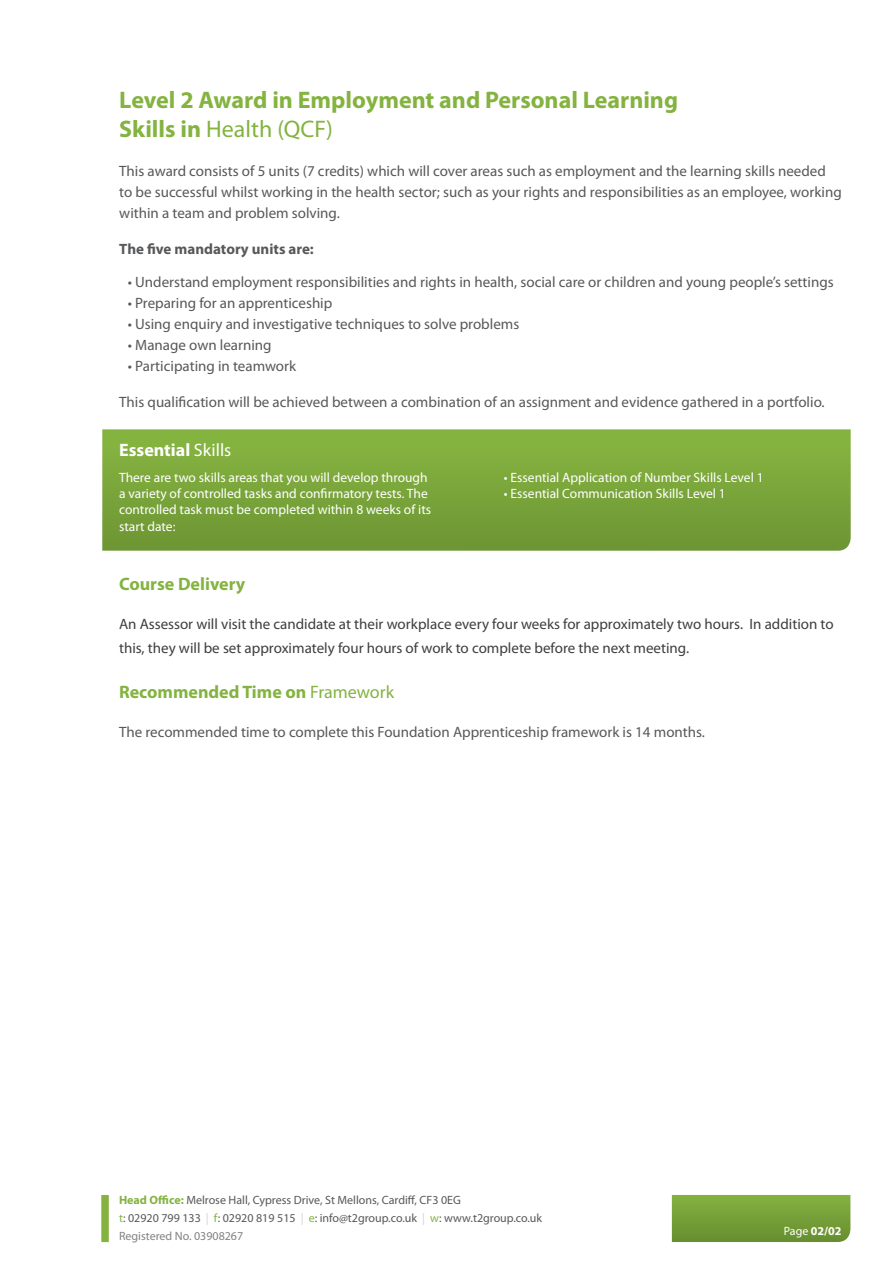
<style>
.page{position:relative;width:893px;height:1263px;background:#fff}
.page>*{position:absolute;margin:0;border:0;box-sizing:border-box;transform-origin:0 0}
.t1{font:700 24px "Myriad Pro";color:#84b340}
.t2{font:24px "Myriad Pro";color:#84b340}
.t3{font:700 18px "Myriad Pro";color:#84b340}
.t4{font:700 18px "Myriad Pro";color:#fff}
.t5{font:15px/21px "Myriad Pro";color:#57585a}
.t6{font:15px/24px "Myriad Pro";color:#3e3e3f}
.t7{font:700 15px "Myriad Pro";color:#57585a}
.t8{font:13.5px/16.2px "Myriad Pro";color:#fff}
.t9{font:12px "Myriad Pro";color:#57585a}
.t10{font:12px "Myriad Pro";color:#808285}
.t11{font:700 12px "Myriad Pro";color:#fff}
.s1{font-weight:700}
.s2{font-weight:400}
.s3{font-weight:700;color:#84b340}
.s4{color:#84b340}
.s5{color:#d1d2d4}
</style>
<div class="page">
<div style="left:101px;top:1195px;width:8px;height:47px;background:#84b340"></div>
<svg style="left:672px;top:1195px;width:178px;height:47px;background:#75a038"></svg>
<svg style="left:102px;top:429px;width:749px;height:122px;background:#7ba63c"></svg>
<p class="t1" style="left:119px;top:85px;width:560px">Level 2 Award in Employment and Personal Learning</p>
<p class="t2" style="left:119px;top:114px;width:215px"><span class="s1">Skills in</span> Health (QCF)</p>
<p class="t5" style="left:119px;top:160px;width:724px">This award consists of 5 units (7 credits) which will cover areas such as employment and the learning skills needed to be successful whilst working in the health sector; such as your rights and responsibilities as an employee, working within a team and problem solving.</p>
<p class="t7" style="left:119px;top:239px;width:196px">The five mandatory units are:</p>
<p class="t5" style="left:128px;top:271px;width:707px">• Understand employment responsibilities and rights in health, social care or children and young people’s settings</p>
<p class="t5" style="left:128px;top:292px;width:206px">• Preparing for an apprenticeship</p>
<p class="t5" style="left:128px;top:313px;width:393px">• Using enquiry and investigative techniques to solve problems</p>
<p class="t5" style="left:128px;top:334px;width:145px">• Manage own learning</p>
<p class="t5" style="left:128px;top:355px;width:170px">• Participating in teamwork</p>
<p class="t5" style="left:119px;top:391px;width:707px">This qualification will be achieved between a combination of an assignment and evidence gathered in a portfolio.</p>
<p class="t4" style="left:119px;top:438px;width:114px">Essential <span class="s2">Skills</span></p>
<p class="t8" style="left:119px;top:469px;width:314px">There are two skills areas that you will develop through a variety of controlled tasks and confirmatory tests. The controlled task must be completed within 8 weeks of its start date:</p>
<p class="t8" style="left:504px;top:469px;width:261px">• Essential Application of Number Skills Level 1</p>
<p class="t8" style="left:504px;top:485px;width:223px">• Essential Communication Skills Level 1</p>
<p class="t3" style="left:119px;top:572px;width:128px">Course Delivery</p>
<p class="t6" style="left:119px;top:611px;width:716px">An Assessor will visit the candidate at their workplace every four weeks for approximately two hours. In addition to this, they will be set approximately four hours of work to complete before the next meeting.</p>
<p class="t3" style="left:119px;top:680px;width:277px">Recommended Time on <span class="s2">Framework</span></p>
<p class="t5" style="left:119px;top:721px;width:587px">The recommended time to complete this Foundation Apprenticeship framework is 14 months.</p>
<p class="t9" style="left:119px;top:1192px;width:343px"><span class="s3">Head Office:</span> Melrose Hall, Cypress Drive, St Mellons, Cardiff, CF3 0EG</p>
<p class="t9" style="left:119px;top:1210px;width:425px"><span class="s4">t</span>: 02920 799 133 <span class="s5">|</span> <span class="s4">f</span>: 02920 819 515 <span class="s5">|</span> <span class="s4">e</span>: info@t2group.co.uk <span class="s5">|</span> <span class="s4">w</span>: www.t2group.co.uk</p>
<p class="t10" style="left:119px;top:1228px;width:126px">Registered No. 03908267</p>
<p class="t11" style="left:784px;top:1223px;width:59px"><span class="s2">Page</span> 02/02</p>
</div>
